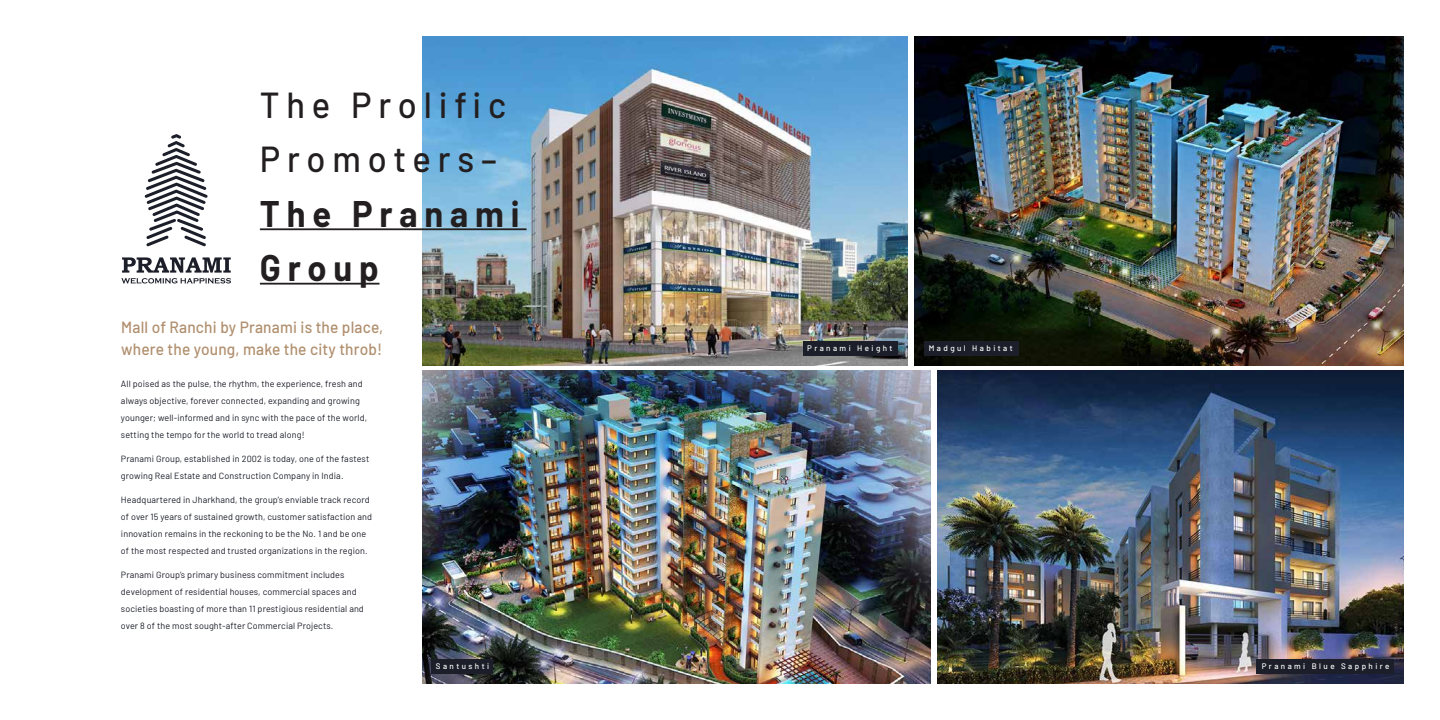
<style>
.page{position:relative;width:1440px;height:720px;background:#fff}
.page>*{position:absolute;margin:0;border:0;box-sizing:border-box;transform-origin:0 0}
.t1{font:500 36.2px/54.4px "Barlow";letter-spacing:.2em;color:#231f20;scale:.95 1}
.t2{font:700 36.2px/54.3px "Barlow";letter-spacing:.2em;color:#231f20;scale:.95 1}
.t3{font:500 16.3px/21.9px "Barlow";letter-spacing:.015em;color:#b08f6e;scale:.95 1}
.t4{font:9px/17px "Barlow";letter-spacing:.015em;color:#1c1e29}
.t5{font:500 8px "Barlow";letter-spacing:.305em;color:#fff}
</style>
<div class="page">
<img style="left:914px;top:36px;width:490px;height:330px">
<img style="left:422px;top:37px;width:485px;height:329px">
<img style="left:937px;top:370px;width:467px;height:314px">
<img style="left:422px;top:370px;width:508px;height:314px">
<div style="left:432px;top:659px;width:61px;height:15px;background:#1c1e29"></div>
<div style="left:803px;top:342px;width:94px;height:14px;background:#1c1e29"></div>
<div style="left:1257px;top:660px;width:137px;height:14px;background:#1c1e29"></div>
<div style="left:924px;top:341px;width:94px;height:15px;background:#1c1e29"></div>
<hr style="left:260px;top:228px;width:267px;height:2px;background:#231f20">
<hr style="left:260px;top:283px;width:119px;height:2px;background:#231f20">
<svg style="left:121px;top:257px;width:110px;height:27px"></svg>
<svg style="left:145px;top:134px;width:63px;height:112px"></svg>
<h1 class="t1" style="left:260px;top:75px;width:261px">The Prolific<br>Promoters–</h1>
<h1 class="t2" style="left:260px;top:184px;width:275px">The Pranami<br>Group</h1>
<h2 class="t3" style="left:121px;top:315px;width:277px">Mall of Ranchi by Pranami is the place, where the young, make the city throb!</h2>
<p class="t4" style="left:121px;top:374px;width:248px">All poised as the pulse, the rhythm, the experience, fresh and always objective, forever connected, expanding and growing younger; well-informed and in sync with the pace of the world, setting the tempo for the world to tread along!</p>
<p class="t4" style="left:121px;top:449px;width:250px">Pranami Group, established in 2002 is today, one of the fastest growing Real Estate and Construction Company in India.</p>
<p class="t4" style="left:121px;top:490px;width:252px">Headquartered in Jharkhand, the group’s enviable track record of over 15 years of sustained growth, customer satisfaction and innovation remains in the reckoning to be the No. 1 and be one of the most respected and trusted organizations in the region.</p>
<p class="t4" style="left:121px;top:565px;width:244px">Pranami Group’s primary business commitment includes development of residential houses, commercial spaces and societies boasting of more than 11 prestigious residential and over 8 of the most sought-after Commercial Projects.</p>
<p class="t5" style="left:436px;top:660px;width:55px">Santushti</p>
<p class="t5" style="left:807px;top:342px;width:87px">Pranami Height</p>
<p class="t5" style="left:929px;top:342px;width:85px">Madgul Habitat</p>
<p class="t5" style="left:1262px;top:660px;width:129px">Pranami Blue Sapphire</p>
</div>
